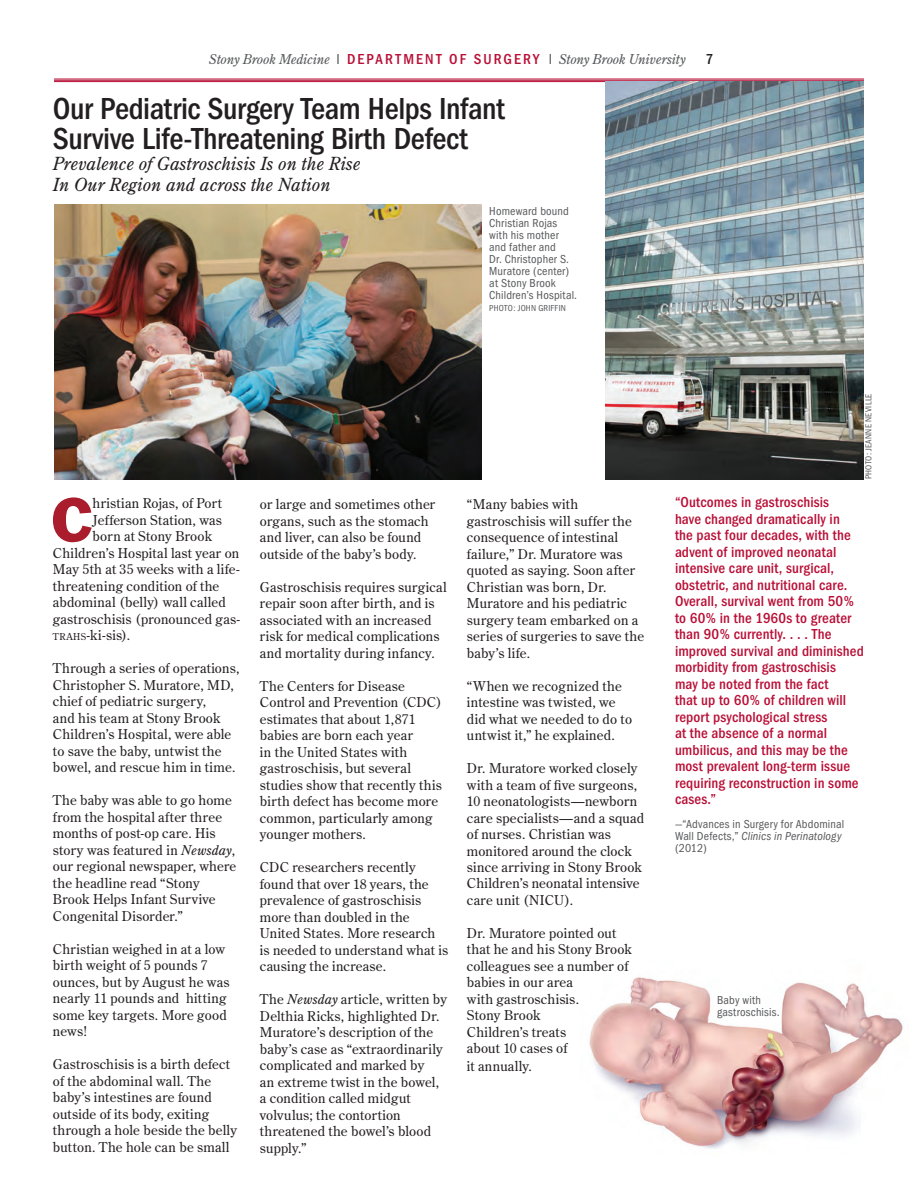
<style>
.page{position:relative;width:918px;height:1188px;background:#fff}
.page>*{position:absolute;margin:0;border:0;box-sizing:border-box;transform-origin:0 0}
.t1{font:57.15px "Franklin Gothic";color:#aa1d2d}
.t2{font:500 condensed 31.5px/30px "Franklin Gothic";letter-spacing:-.01em;color:#231f20}
.t3{font:italic 18px/21px "Century Old Style";letter-spacing:.005em;color:#231f20}
.t4{font:500 condensed 15px/16.5px "Franklin Gothic";letter-spacing:.01em;color:#b90f36}
.t5{font:500 condensed 15px "Franklin Gothic";color:#231f20}
.t6{font:13.5px/16.5px "Century Old Style";letter-spacing:.015em;color:#231f20}
.t7{font:italic 13.5px "Century Old Style Std";letter-spacing:-.01em;color:#57585a}
.t8{font:condensed 12px/12px "Franklin Gothic";letter-spacing:.015em;color:#57585a}
.t9{font:italic condensed 12px "Franklin Gothic LT";letter-spacing:.01em;color:#57585a}
.t10{font:condensed 9px "Franklin Gothic";letter-spacing:.025em;color:#57585a}
.s1{font-family:"Franklin Gothic";font-style:normal;font-stretch:condensed;font-size:15px}
.s2{font-family:"Franklin Gothic";font-weight:500;font-style:normal;font-stretch:condensed;font-size:15px;color:#b90f36}
.s3{font-size:9.45px}
.s4{font-style:italic}
.s5{font-family:"Franklin Gothic";font-style:normal}
</style>
<div class="page">
<hr style="left:54px;top:79px;width:810px;height:1px;background:#b90f36">
<hr style="left:54px;top:80px;width:810px;height:1px;background:#b90f36">
<hr style="left:54px;top:81px;width:810px;height:1px;background:#b90f36">
<img style="left:605px;top:82px;width:259px;height:397px">
<img style="left:589px;top:977px;width:314px;height:172px">
<img style="left:54px;top:204px;width:428px;height:275px">
<p class="t7" style="left:209px;top:51px;width:478px">Stony Brook Medicine <span class="s1">I</span> <span class="s2">DEPAR T MEN T OF SURGERY</span> <span class="s1">I</span> Stony Brook University</p>
<p class="t5" style="left:706px;top:51px;width:9px">7</p>
<h2 class="t2" style="left:53px;top:94px;width:454px">Our Pediatric Surgery Team Helps Infant<br>Survive Life-Threatening Birth Defect</h2>
<h3 class="t3" style="left:53px;top:153px;width:309px">Prevalence of Gastroschisis Is on the Rise<br>In Our Region and across the Nation</h3>
<p class="t8" style="left:489px;top:205px;width:89px">Homeward bound<br>Christian Rojas with his mother and father and<br>Dr. Christopher S.<br>Muratore (center) at Stony Brook<br>Children’s Hospital.</p>
<p class="t10" style="left:489px;top:303px;width:78px">PHOTO: JOHN GRIFFIN</p>
<h1 class="t1" style="left:51px;top:483px;width:43px">C</h1>
<p class="t6" style="left:93px;top:495px;width:131px">hristian Rojas, of Port</p>
<p class="t6" style="left:93px;top:511px;width:131px">Jefferson Station, was</p>
<p class="t6" style="left:93px;top:528px;width:121px">born at Stony Brook</p>
<p class="t6" style="left:53px;top:544px;width:188px">Children’s Hospital last year on</p>
<p class="t6" style="left:53px;top:561px;width:188px">May 5th at 35 weeks with a life-</p>
<p class="t6" style="left:53px;top:577px;width:168px">threatening condition of the</p>
<p class="t6" style="left:53px;top:594px;width:175px">abdominal (belly) wall called</p>
<p class="t6" style="left:53px;top:610px;width:189px">gastroschisis (pronounced gas-</p>
<p class="t6" style="left:53px;top:627px;width:79px"><span class="s3">TRAHS</span>-ki-sis).</p>
<p class="t6" style="left:53px;top:660px;width:188px">Through a series of operations,<br>Christopher S. Muratore, MD, chief of pediatric surgery,<br>and his team at Stony Brook<br>Children’s Hospital, were able to save the baby, untwist the bowel, and rescue him in time.</p>
<p class="t6" style="left:53px;top:792px;width:185px">The baby was able to go home from the hospital after three months of post-op care. His story was featured in <span class="s4">Newsday</span>, our regional newspaper, where the headline read “Stony<br>Brook Helps Infant Survive<br>Congenital Disorder.”</p>
<p class="t6" style="left:53px;top:940px;width:178px">Christian weighed in at a low birth weight of 5 pounds 7 ounces, but by August he was nearly 11 pounds and hitting some key targets. More good news!</p>
<p class="t6" style="left:53px;top:1056px;width:186px">Gastroschisis is a birth defect of the abdominal wall. The baby’s intestines are found outside of its body, exiting through a hole beside the belly button. The hole can be small</p>
<p class="t6" style="left:260px;top:496px;width:177px">or large and sometimes other organs, such as the stomach and liver, can also be found outside of the baby’s body.</p>
<p class="t6" style="left:260px;top:578px;width:188px">Gastroschisis requires surgical repair soon after birth, and is associated with an increased risk for medical complications and mortality during infancy.</p>
<p class="t6" style="left:260px;top:677px;width:183px">The Centers for Disease<br>Control and Prevention (CDC) estimates that about 1,871 babies are born each year<br>in the United States with gastroschisis, but several studies show that recently this birth defect has become more common, particularly among younger mothers.</p>
<p class="t6" style="left:260px;top:859px;width:190px">CDC researchers recently found that over 18 years, the prevalence of gastroschisis more than doubled in the<br>United States. More research is needed to understand what is causing the increase.</p>
<p class="t6" style="left:260px;top:991px;width:189px">The <span class="s4">Newsday</span> article, written by<br>Delthia Ricks, highlighted Dr.<br>Muratore’s description of the baby’s case as “extraordinarily complicated and marked by<br>an extreme twist in the bowel, a condition called midgut volvulus; the contortion threatened the bowel’s blood supply.”</p>
<p class="t6" style="left:467px;top:496px;width:179px">“Many babies with gastroschisis will suffer the consequence of intestinal failure,” Dr. Muratore was quoted as saying. Soon after<br>Christian was born, Dr.<br>Muratore and his pediatric surgery team embarked on a series of surgeries to save the baby’s life.</p>
<p class="t6" style="left:467px;top:677px;width:167px">“When we recognized the intestine was twisted, we did what we needed to do to untwist it,” he explained.</p>
<p class="t6" style="left:467px;top:759px;width:179px">Dr. Muratore worked closely with a team of five surgeons,<br>10 neonatologists—newborn care specialists—and a squad of nurses. Christian was monitored around the clock since arriving in Stony Brook<br>Children’s neonatal intensive care unit (NICU).</p>
<p class="t6" style="left:467px;top:924px;width:167px">Dr. Muratore pointed out that he and his Stony Brook colleagues see a number of babies in our area<br>with gastroschisis.<br>Stony Brook<br>Children’s treats<br>about 10 cases of</p>
<p class="t6" style="left:467px;top:1058px;width:67px">it annually.</p>
<p class="t10" style="left:864px;top:479px;width:88px;rotate:-90deg">PHOTO: JEANNE NEVILLE</p>
<p class="t4" style="left:675px;top:494px;width:190px">“Outcomes in gastroschisis<br>have changed dramatically in<br>the past four decades, with the advent of improved neonatal intensive care unit, surgical, obstetric, and nutritional care.<br>Overall, survival went from 50% to 60% in the 1960s to greater than 90% currently. . . . The improved survival and diminished morbidity from gastroschisis<br>may be noted from the fact<br>that up to 60% of children will report psychological stress<br>at the absence of a normal umbilicus, and this may be the most prevalent long-term issue requiring reconstruction in some cases.”</p>
<p class="t8" style="left:675px;top:818px;width:171px">—“Advances in Surgery for Abdominal</p>
<p class="t9" style="left:675px;top:830px;width:168px"><span class="s5">Wall Defects,”</span> Clinics in Perinatology</p>
<p class="t8" style="left:675px;top:842px;width:33px">(2012)</p>
<p class="t8" style="left:717px;top:994px;width:64px">Baby with gastroschisis.</p>
</div>
